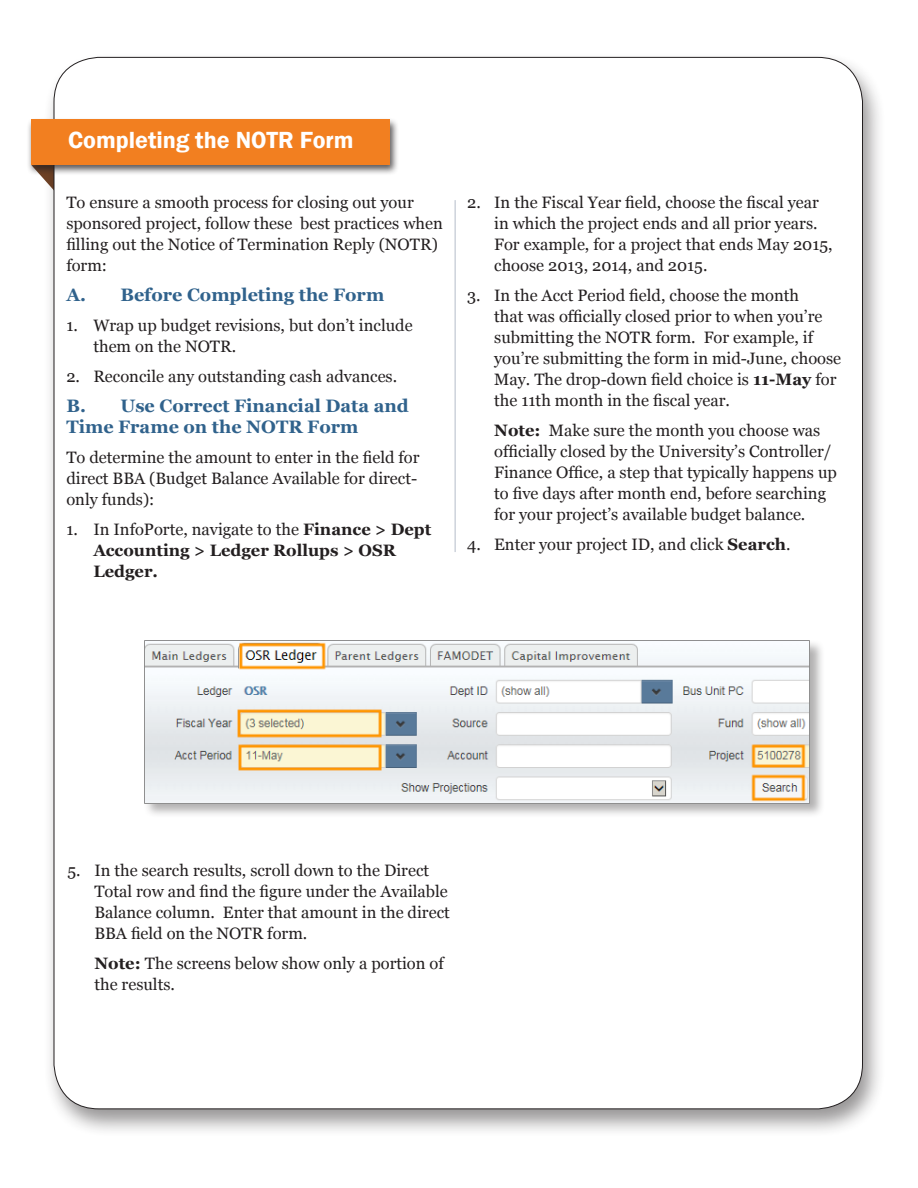
<style>
.page{position:relative;width:918px;height:1188px;background:#fff}
.page>*{position:absolute;margin:0;border:0;box-sizing:border-box;transform-origin:0 0}
.t1{font:600 24px "Franklin Gothic";color:#fff}
.Body_Text{font:700 18px/21px "Georgia";color:#30628c}
.Body_Text-2{font:16.5px/21px "Georgia";color:#231f20}
.t2{font:700 16.5px/21px "Georgia";color:#231f20}
.s1{font-weight:400}
.s2{font-weight:700}
</style>
<div class="page">
<div style="left:43px;top:52px;width:843px;height:1086px;background:#231f20;opacity:.47"></div>
<div style="left:54px;top:57px;width:808px;height:1052px;background:#fff;border-radius:45px"></div>
<div style="left:27px;top:117px;width:372px;height:59px;background:#231f20;opacity:.75"></div>
<div style="left:31px;top:120px;width:359px;height:45px;background:#f27f20"></div>
<hr style="left:454px;top:200px;width:2px;height:352px;background:#cdd3db">
<div style="left:143px;top:639px;width:682px;height:179px;background:#231f20;opacity:.35"></div>
<img style="left:145px;top:641px;width:665px;height:162px">
<p class="t1" style="left:68px;top:125px;width:287px">Completing the NOTR Form</p>
<p class="Body_Text-2" style="left:66px;top:192px;width:378px">To ensure a smooth process for closing out your sponsored project, follow these best practices when filling out the Notice of Termination Reply (NOTR) form:</p>
<p class="Body_Text" style="left:66px;top:284px;width:319px">A. Before Completing the Form</p>
<p class="Body_Text-2" style="left:93px;top:315px;width:321px;text-indent:-27px">1. Wrap up budget revisions, but don’t include them on the NOTR.</p>
<p class="Body_Text-2" style="left:66px;top:366px;width:332px">2. Reconcile any outstanding cash advances.</p>
<p class="Body_Text" style="left:66px;top:395px;width:344px">B. Use Correct Financial Data and<br>Time Frame on the NOTR Form</p>
<p class="Body_Text-2" style="left:66px;top:447px;width:355px">To determine the amount to enter in the field for direct BBA (Budget Balance Available for direct&shy;only funds):</p>
<p class="t2" style="left:93px;top:519px;width:340px;text-indent:-27px"><span class="s1">1. In InfoPorte, navigate to the</span> Finance &gt; Dept<br>Accounting &gt; Ledger Rollups &gt; OSR<br>Ledger.</p>
<p class="Body_Text-2" style="left:494px;top:192px;width:340px;text-indent:-27px">2. In the Fiscal Year field, choose the fiscal year in which the project ends and all prior years.<br>For example, for a project that ends May 2015, choose 2013, 2014, and 2015.</p>
<p class="Body_Text-2" style="left:494px;top:285px;width:349px;text-indent:-27px">3. In the Acct Period field, choose the month<br>that was officially closed prior to when you’re submitting the NOTR form. For example, if you’re submitting the form in mid-June, choose May. The drop-down field choice is <span class="s2">11-May</span> for the 11th month in the fiscal year.</p>
<p class="Body_Text-2" style="left:494px;top:420px;width:344px"><span class="s2">Note:</span> Make sure the month you choose was officially closed by the University’s Controller/ Finance Office, a step that typically happens up to five days after month end, before searching for your project’s available budget balance.</p>
<p class="Body_Text-2" style="left:467px;top:534px;width:325px">4. Enter your project ID, and click <span class="s2">Search</span>.</p>
<p class="Body_Text-2" style="left:94px;top:860px;width:357px;text-indent:-27px">5. In the search results, scroll down to the Direct Total row and find the figure under the Available Balance column. Enter that amount in the direct BBA field on the NOTR form.</p>
<p class="Body_Text-2" style="left:94px;top:953px;width:351px"><span class="s2">Note:</span> The screens below show only a portion of the results.</p>
</div>
